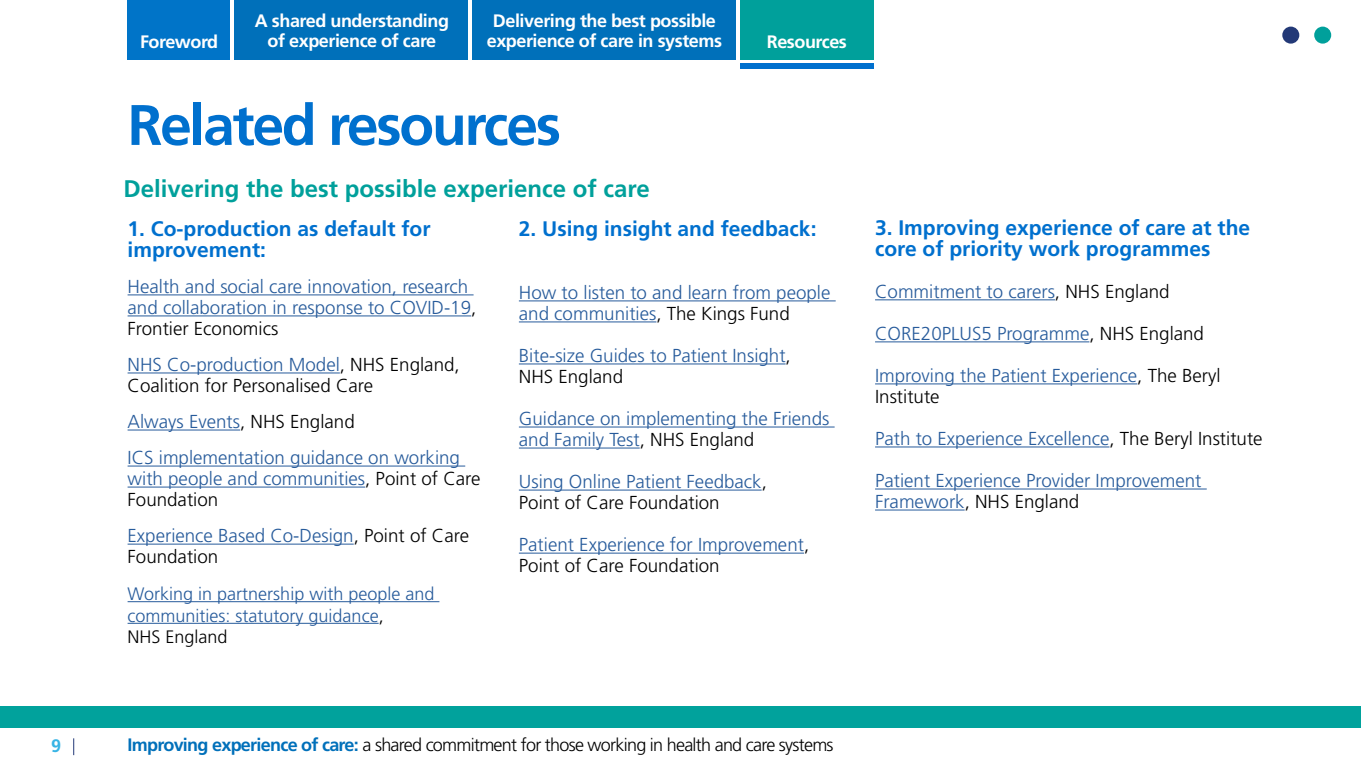
<style>
.page{position:relative;width:1361px;height:766px;background:#fff}
.page>*{position:absolute;margin:0;border:0;box-sizing:border-box;transform-origin:0 0}
.t1{font:700 57px "Frutiger LT Std";letter-spacing:-.04em;color:#0070ce}
.t2{font:700 24px "Frutiger LT Std";color:#00a09b}
.t3{font:700 21px/21px "Frutiger LT Std";color:#0070ce}
.t4{font:300 18.75px/21px "Frutiger LT Std";color:#275b9b}
.t5{font:300 18.75px/21px "Frutiger LT Std";color:#000}
.t6{font:700 18px/19.5px "Frutiger LT Std";letter-spacing:-.025em;color:#fff;text-align:center}
.t7{font:300 18px "Frutiger LT Std";letter-spacing:-.04em;color:#000}
.t8{font:300 18px/21.6px "Frutiger LT Std";color:#275b9b}
.t9{font:300 18px "Frutiger LT Std";color:#000}
.t10{font:700 18px "Frutiger LT Std";color:#37b4e5}
.s1{color:#000}
.s2{color:#275b9b}
.s3{font-weight:700;color:#0070ba}
</style>
<div class="page">
<svg style="left:73px;top:738px;width:1px;height:17px"></svg>
<div style="left:0;top:706px;width:1361px;height:21px;background:#01a29c"></div>
<div style="left:1314px;top:27px;width:17px;height:17px;background:#00a09b;border-radius:50%"></div>
<div style="left:740px;top:0;width:134px;height:60px;background:#00a09b"></div>
<div style="left:234px;top:0;width:234px;height:60px;background:#0070ba"></div>
<div style="left:472px;top:0;width:264px;height:60px;background:#0070ba"></div>
<div style="left:128px;top:0;width:102px;height:60px;background:#0074c8"></div>
<div style="left:740px;top:64px;width:134px;height:5px;background:#0070ce"></div>
<div style="left:1282px;top:27px;width:17px;height:17px;background:#233977;border-radius:50%"></div>
<hr style="left:128px;top:294px;width:345px;height:1px;background:#275b9b">
<hr style="left:128px;top:315px;width:343px;height:1px;background:#275b9b">
<hr style="left:128px;top:372px;width:212px;height:1px;background:#275b9b">
<hr style="left:128px;top:429px;width:112px;height:1px;background:#275b9b">
<hr style="left:128px;top:465px;width:337px;height:1px;background:#275b9b">
<hr style="left:128px;top:486px;width:237px;height:1px;background:#275b9b">
<hr style="left:128px;top:543px;width:226px;height:1px;background:#275b9b">
<hr style="left:128px;top:601px;width:311px;height:1px;background:#275b9b">
<hr style="left:128px;top:622px;width:251px;height:1px;background:#275b9b">
<hr style="left:519px;top:300px;width:316px;height:1px;background:#275b9b">
<hr style="left:519px;top:321px;width:137px;height:1px;background:#275b9b">
<hr style="left:519px;top:363px;width:266px;height:1px;background:#275b9b">
<hr style="left:519px;top:426px;width:315px;height:1px;background:#275b9b">
<hr style="left:519px;top:447px;width:121px;height:1px;background:#275b9b">
<hr style="left:519px;top:489px;width:242px;height:1px;background:#275b9b">
<hr style="left:519px;top:552px;width:285px;height:1px;background:#275b9b">
<hr style="left:875px;top:299px;width:180px;height:1px;background:#275b9b">
<hr style="left:875px;top:341px;width:214px;height:1px;background:#275b9b">
<hr style="left:875px;top:383px;width:262px;height:1px;background:#275b9b">
<hr style="left:875px;top:446px;width:234px;height:1px;background:#275b9b">
<hr style="left:875px;top:488px;width:331px;height:1px;background:#275b9b">
<hr style="left:875px;top:509px;width:89px;height:1px;background:#275b9b">
<p class="t10" style="left:51px;top:734px;width:12px">9</p>
<p class="t6" style="left:255px;top:11px;width:196px">A shared understanding</p>
<p class="t6" style="left:267px;top:31px;width:170px">of experience of care</p>
<p class="t6" style="left:487px;top:11px;width:237px">Delivering the best possible experience of care in systems</p>
<p class="t6" style="left:140px;top:32px;width:80px">Foreword</p>
<p class="t6" style="left:767px;top:32px;width:82px">Resources</p>
<p class="t1" style="left:128px;top:92px;width:435px">Related resources</p>
<p class="t2" style="left:123px;top:174px;width:528px">Delivering the best possible experience of care</p>
<p class="t3" style="left:128px;top:218px;width:304px">1. Co-production as default for improvement:</p>
<p class="t4" style="left:128px;top:276px;width:350px">Health and social care innovation, research and collaboration in response to COVID-19<span class="s1">,<br>Frontier Economics</span></p>
<p class="t5" style="left:128px;top:354px;width:334px"><span class="s2">NHS Co-production Model</span>, NHS England,<br>Coalition for Personalised Care</p>
<p class="t4" style="left:128px;top:411px;width:229px">Always Events<span class="s1">, NHS England</span></p>
<p class="t4" style="left:128px;top:447px;width:354px">ICS implementation guidance on working with people and communities<span class="s1">, Point of Care<br>Foundation</span></p>
<p class="t4" style="left:128px;top:525px;width:343px">Experience Based Co-Design<span class="s1">, Point of Care<br>Foundation</span></p>
<p class="t8" style="left:128px;top:583px;width:308px">Working in partnership with people and communities: statutory guidance<span class="s1">,</span></p>
<p class="t9" style="left:128px;top:626px;width:102px">NHS England</p>
<p class="t3" style="left:519px;top:218px;width:299px">2. Using insight and feedback:</p>
<p class="t4" style="left:519px;top:282px;width:313px">How to listen to and learn from people and communities<span class="s1">, The Kings Fund</span></p>
<p class="t4" style="left:519px;top:345px;width:273px">Bite-size Guides to Patient Insight<span class="s1">,</span></p>
<p class="t5" style="left:519px;top:366px;width:106px">NHS England</p>
<p class="t4" style="left:519px;top:408px;width:312px">Guidance on implementing the Friends and Family Test<span class="s1">, NHS England</span></p>
<p class="t4" style="left:519px;top:471px;width:249px">Using Online Patient Feedback<span class="s1">,</span></p>
<p class="t5" style="left:519px;top:492px;width:202px">Point of Care Foundation</p>
<p class="t4" style="left:519px;top:534px;width:292px">Patient Experience for Improvement<span class="s1">,<br>Point of Care Foundation</span></p>
<p class="t3" style="left:875px;top:217px;width:377px">3. Improving experience of care at the core of priority work programmes</p>
<p class="t4" style="left:875px;top:281px;width:296px">Commitment to carers<span class="s1">, NHS England</span></p>
<p class="t4" style="left:875px;top:323px;width:330px">CORE20PLUS5 Programme<span class="s1">, NHS England</span></p>
<p class="t4" style="left:875px;top:365px;width:347px">Improving the Patient Experience<span class="s1">, The Beryl<br>Institute</span></p>
<p class="t4" style="left:875px;top:428px;width:389px">Path to Experience Excellence<span class="s1">, The Beryl Institute</span></p>
<p class="t4" style="left:875px;top:470px;width:328px">Patient Experience Provider Improvement<br>Framework<span class="s1">, NHS England</span></p>
<p class="t7" style="left:128px;top:734px;width:707px"><span class="s3">Improving experience of care:</span> a shared commitment for those working in health and care systems</p>
</div>
